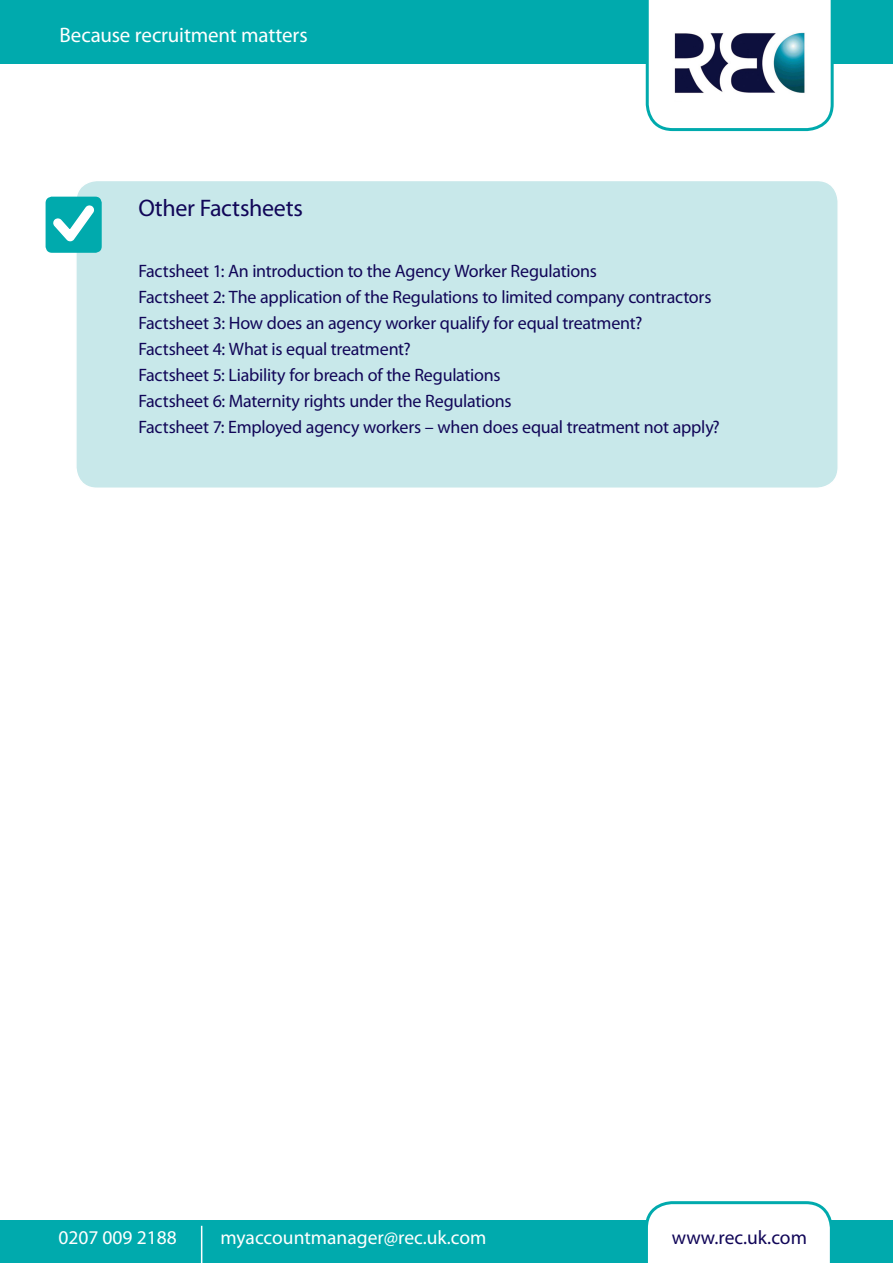
<style>
.page{position:relative;width:893px;height:1263px;background:#fff}
.page>*{position:absolute;margin:0;border:0;box-sizing:border-box;transform-origin:0 0}
.Body_Para{font:24px "Myriad Pro";letter-spacing:-.01em;color:#110658}
._11_14_Bliss_2_Light{font:21px "Myriad Pro";letter-spacing:-.01em;color:#fff}
.t1{font:19.5px "Myriad Pro";color:#fff}
.t2{font:19.5px "Myriad Pro";color:#110658}
.Body_Para-2{font:18px "Myriad Pro";letter-spacing:-.015em;color:#110658}
</style>
<div class="page">
<div style="left:0;top:0;width:893px;height:64px;background:#00aaad"></div>
<svg style="left:646px;top:0;width:188px;height:131px"></svg>
<div style="left:0;top:1220px;width:893px;height:43px;background:#00aaad"></div>
<svg style="left:646px;top:1201px;width:186px;height:62px"></svg>
<hr style="left:201px;top:1226px;width:1px;height:37px;background:#fff">
<img style="left:668px;top:26px;width:144px;height:75px">
<div style="left:76px;top:180px;width:762px;height:308px;background:#c8e8ea;border-radius:21px"></div>
<div style="left:75px;top:180px;width:764px;height:309px;border:2px solid #fff;border-radius:21px"></div>
<div style="left:46px;top:197px;width:56px;height:56px;background:#00aaad;border-radius:6px"></div>
<svg style="left:53px;top:205px;width:41px;height:37px"></svg>
<p class="_11_14_Bliss_2_Light" style="left:60px;top:22px;width:250px">Because recruitment matters</p>
<p class="Body_Para" style="left:138px;top:193px;width:166px">Other Factsheets</p>
<p class="Body_Para-2" style="left:138px;top:260px;width:460px">Factsheet 1: An introduction to the Agency Worker Regulations</p>
<p class="Body_Para-2" style="left:138px;top:286px;width:575px">Factsheet 2: The application of the Regulations to limited company contractors</p>
<p class="Body_Para-2" style="left:138px;top:312px;width:505px">Factsheet 3: How does an agency worker qualify for equal treatment?</p>
<p class="Body_Para-2" style="left:138px;top:338px;width:274px">Factsheet 4: What is equal treatment?</p>
<p class="Body_Para-2" style="left:138px;top:364px;width:364px">Factsheet 5: Liability for breach of the Regulations</p>
<p class="Body_Para-2" style="left:138px;top:390px;width:375px">Factsheet 6: Maternity rights under the Regulations</p>
<p class="Body_Para-2" style="left:138px;top:416px;width:583px">Factsheet 7: Employed agency workers – when does equal treatment not apply?</p>
<p class="t1" style="left:58px;top:1225px;width:120px">0207 009 2188</p>
<p class="t1" style="left:220px;top:1225px;width:268px">myaccountmanager@rec.uk.com</p>
<p class="t2" style="left:672px;top:1225px;width:137px">www.rec.uk.com</p>
</div>
